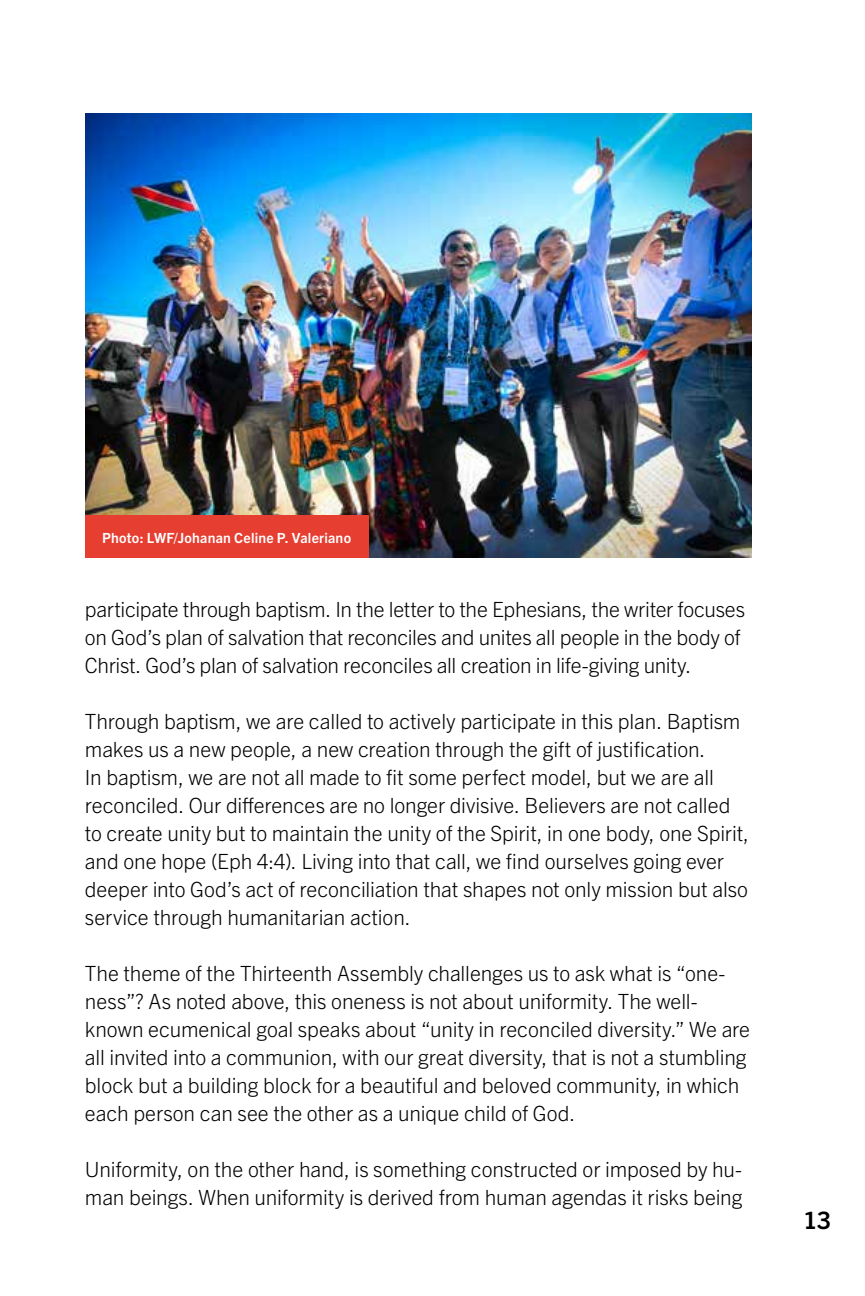
<style>
.page{position:relative;width:865px;height:1296px;background:#fff}
.page>*{position:absolute;margin:0;border:0;box-sizing:border-box;transform-origin:0 0}
.t1{font:700 24px "Trade Gothic Next LT Pro";color:#000}
.t2{font:300 21px/28px "Trade Gothic Next LT Pro";letter-spacing:-.005em;color:#000}
.t3{font:700 14px "Trade Gothic Next LT Pro";letter-spacing:.015em;color:#fff}
</style>
<div class="page">
<img style="left:85px;top:113px;width:666px;height:444px">
<div style="left:85px;top:515px;width:283px;height:42px;background:#e63e30"></div>
<p class="t3" style="left:102px;top:528px;width:250px">Photo: LWF/Johanan Celine P. Valeriano</p>
<p class="t2" style="left:85px;top:594px;width:661px">participate through baptism. In the letter to the Ephesians, the writer focuses on God’s plan of salvation that reconciles and unites all people in the body of<br>Christ. God’s plan of salvation reconciles all creation in life-giving unity.</p>
<p class="t2" style="left:85px;top:706px;width:665px">Through baptism, we are called to actively participate in this plan. Baptism makes us a new people, a new creation through the gift of justification.<br>In baptism, we are not all made to fit some perfect model, but we are all reconciled. Our differences are no longer divisive. Believers are not called to create unity but to maintain the unity of the Spirit, in one body, one Spirit, and one hope (Eph 4:4). Living into that call, we find ourselves going ever deeper into God’s act of reconciliation that shapes not only mission but also service through humanitarian action.</p>
<p class="t2" style="left:85px;top:958px;width:666px">The theme of the Thirteenth Assembly challenges us to ask what is “one&shy;ness”? As noted above, this oneness is not about uniformity. The well&shy;known ecumenical goal speaks about “unity in reconciled diversity.” We are all invited into a communion, with our great diversity, that is not a stumbling block but a building block for a beautiful and beloved community, in which each person can see the other as a unique child of God.</p>
<p class="t2" style="left:85px;top:1154px;width:659px">Uniformity, on the other hand, is something constructed or imposed by hu&shy;man beings. When uniformity is derived from human agendas it risks being</p>
<p class="t1" style="left:803px;top:1204px;width:29px">13</p>
</div>
